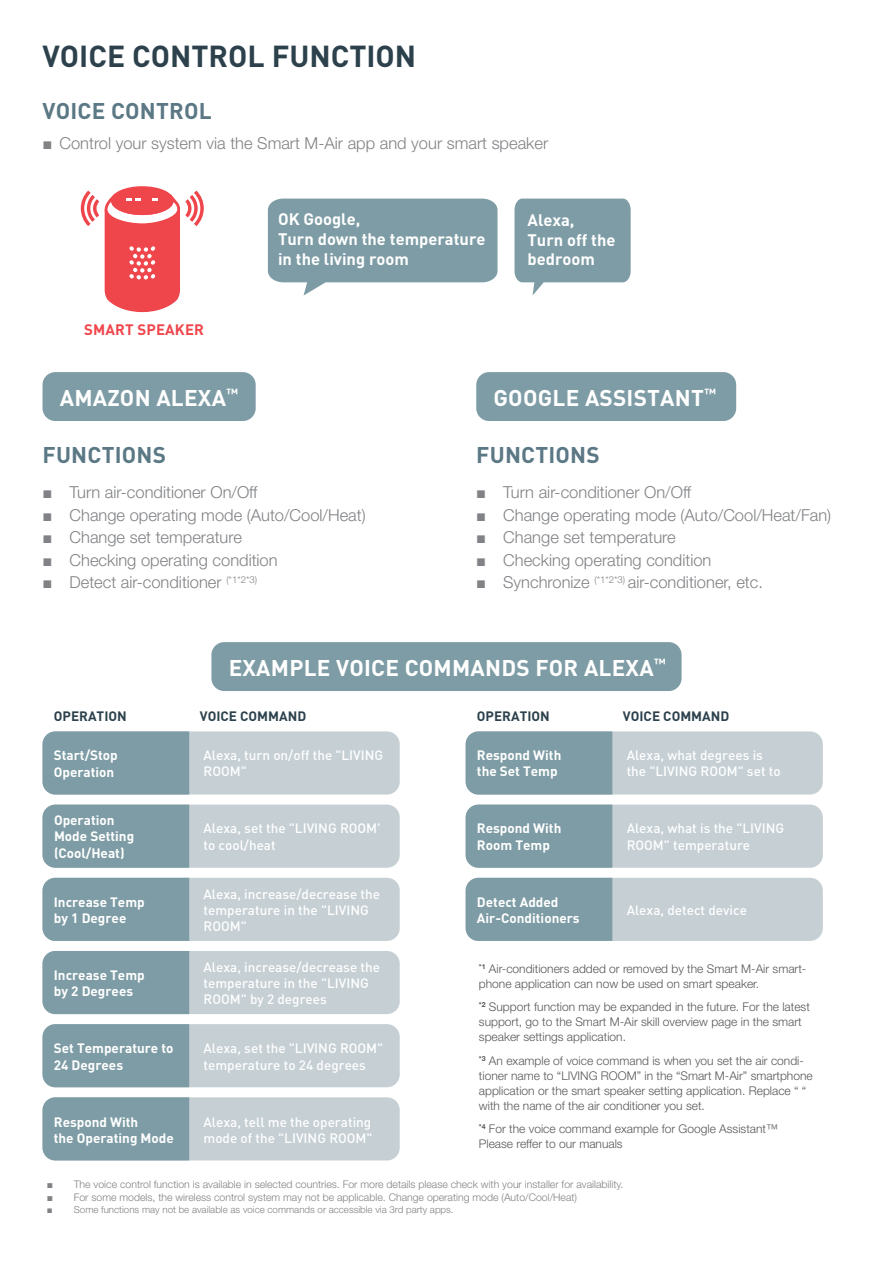
<style>
.page{position:relative;width:893px;height:1263px;background:#fff}
.page>*{position:absolute;margin:0;border:0;box-sizing:border-box;transform-origin:0 0}
.t1{font:700 30px "DIN";color:#2c414c}
._1_18pt_head{font:700 22.5px "DIN";letter-spacing:.01em;color:#fff}
._1_18pt_head-2{font:700 22.5px "DIN";letter-spacing:.01em;color:#5b7885}
.t2{font:300 16.5px "Helvetica Neue LT Std";color:#808285}
.t3{font:700 16.5px/19.8px "DIN";color:#fff}
._1_18pt_head-3{font:700 15px "DIN";letter-spacing:.01em;color:#ef464c}
.t4{font:500 13.5px/16.2px "DIN";color:#fff}
.t5{font:700 13.5px/16.2px "DIN";color:#fff}
.t6{font:700 13.5px "DIN";color:#2c414c}
.t7{font:300 12px/15px "Helvetica Neue LT Std";color:#57585a}
.t8{font:300 10.5px "Helvetica Neue LT Std";color:#808285}
.t9{font:300 9.75px "Helvetica Neue LT Std";color:#808285}
.s1{font-family:"Arial";font-weight:400}
</style>
<div class="page">
<div style="left:43px;top:372px;width:213px;height:49px;background:#7e9ca5;border-radius:13px"></div>
<div style="left:476px;top:372px;width:260px;height:49px;background:#7e9ca5;border-radius:13px"></div>
<svg style="left:81px;top:186px;width:123px;height:127px"></svg>
<svg style="left:268px;top:199px;width:229px;height:97px;background:#90a9b1"></svg>
<svg style="left:514px;top:199px;width:117px;height:97px;background:#91aab2"></svg>
<div style="left:43px;top:731px;width:357px;height:63px;background:#c5cfd4;border-radius:13px"></div>
<div style="left:43px;top:731px;width:146px;height:63px;background:#7e9ca5"></div>
<div style="left:43px;top:1097px;width:357px;height:63px;background:#c5cfd4;border-radius:13px"></div>
<div style="left:43px;top:1097px;width:146px;height:63px;background:#7e9ca5"></div>
<div style="left:43px;top:1024px;width:357px;height:63px;background:#c5cfd4;border-radius:13px"></div>
<div style="left:43px;top:1024px;width:146px;height:63px;background:#7e9ca5"></div>
<div style="left:43px;top:951px;width:357px;height:63px;background:#c5cfd4;border-radius:13px"></div>
<div style="left:43px;top:951px;width:146px;height:63px;background:#7e9ca5"></div>
<div style="left:43px;top:805px;width:357px;height:63px;background:#c5cfd4;border-radius:13px"></div>
<div style="left:43px;top:805px;width:146px;height:63px;background:#7e9ca5"></div>
<div style="left:43px;top:878px;width:357px;height:63px;background:#c5cfd4;border-radius:13px"></div>
<div style="left:43px;top:878px;width:146px;height:63px;background:#7e9ca5"></div>
<div style="left:211px;top:642px;width:471px;height:49px;background:#7e9ca5;border-radius:13px"></div>
<div style="left:466px;top:731px;width:357px;height:63px;background:#c5cfd4;border-radius:13px"></div>
<div style="left:466px;top:731px;width:146px;height:63px;background:#7e9ca5"></div>
<div style="left:466px;top:805px;width:357px;height:63px;background:#c5cfd4;border-radius:13px"></div>
<div style="left:466px;top:805px;width:146px;height:63px;background:#7e9ca5"></div>
<div style="left:466px;top:878px;width:357px;height:63px;background:#c5cfd4;border-radius:13px"></div>
<div style="left:466px;top:878px;width:146px;height:63px;background:#7e9ca5"></div>
<p class="t1" style="left:43px;top:36px;width:375px">VOICE CONTROL FUNCTION</p>
<p class="_1_18pt_head-2" style="left:43px;top:96px;width:171px">VOICE CONTROL</p>
<p class="t2" style="left:43px;top:133px;width:507px"><span class="s1">■</span> Control your system via the Smart M-Air app and your smart speaker</p>
<p class="_1_18pt_head-3" style="left:84px;top:319px;width:122px">SMART SPEAKER</p>
<p class="t3" style="left:278px;top:208px;width:84px">OK Google,</p>
<p class="t3" style="left:278px;top:228px;width:209px">Turn down the temperature in the living room</p>
<p class="t3" style="left:527px;top:209px;width:49px">Alexa,</p>
<p class="t3" style="left:527px;top:229px;width:89px">Turn off the</p>
<p class="t3" style="left:527px;top:249px;width:69px">bedroom</p>
<p class="_1_18pt_head" style="left:60px;top:383px;width:180px">AMAZON ALEXA<sup>™</sup></p>
<p class="_1_18pt_head" style="left:493px;top:383px;width:224px">GOOGLE ASSISTANT<sup>™</sup></p>
<p class="_1_18pt_head-2" style="left:43px;top:440px;width:125px">FUNCTIONS</p>
<p class="_1_18pt_head-2" style="left:476px;top:440px;width:125px">FUNCTIONS</p>
<p class="t2" style="left:43px;top:482px;width:216px"><span class="s1">■</span> Turn air-conditioner On/Off</p>
<p class="t2" style="left:43px;top:505px;width:325px"><span class="s1">■</span> Change operating mode (Auto/Cool/Heat)</p>
<p class="t2" style="left:43px;top:527px;width:201px"><span class="s1">■</span> Change set temperature</p>
<p class="t2" style="left:43px;top:550px;width:237px"><span class="s1">■</span> Checking operating condition</p>
<p class="t2" style="left:43px;top:572px;width:216px"><span class="s1">■</span> Detect air-conditioner <sup>(*1*2*3)</sup></p>
<p class="t2" style="left:476px;top:482px;width:216px"><span class="s1">■</span> Turn air-conditioner On/Off</p>
<p class="t2" style="left:476px;top:505px;width:356px"><span class="s1">■</span> Change operating mode (Auto/Cool/Heat/Fan)</p>
<p class="t2" style="left:476px;top:527px;width:201px"><span class="s1">■</span> Change set temperature</p>
<p class="t2" style="left:476px;top:550px;width:237px"><span class="s1">■</span> Checking operating condition</p>
<p class="t2" style="left:476px;top:572px;width:288px"><span class="s1">■</span> Synchronize <sup>(*1*2*3)</sup> air-conditioner, etc.</p>
<p class="_1_18pt_head" style="left:229px;top:653px;width:439px">EXAMPLE VOICE COMMANDS FOR ALEXA<sup>™</sup></p>
<p class="t6" style="left:54px;top:708px;width:74px">OPERATION</p>
<p class="t6" style="left:200px;top:708px;width:108px">VOICE COMMAND</p>
<p class="t6" style="left:477px;top:708px;width:74px">OPERATION</p>
<p class="t6" style="left:623px;top:708px;width:108px">VOICE COMMAND</p>
<p class="t5" style="left:54px;top:747px;width:65px">Start/Stop<br>Operation</p>
<p class="t4" style="left:204px;top:747px;width:181px">Alexa, turn on/off the "LIVING<br>ROOM"</p>
<p class="t5" style="left:54px;top:811px;width:82px">Operation<br>Mode Setting (Cool/Heat)</p>
<p class="t4" style="left:204px;top:820px;width:179px">Alexa, set the "LIVING ROOM' to cool/heat</p>
<p class="t5" style="left:54px;top:893px;width:92px">Increase Temp by 1 Degree</p>
<p class="t4" style="left:204px;top:885px;width:178px">Alexa, increase/decrease the temperature in the "LIVING<br>ROOM"</p>
<p class="t5" style="left:54px;top:966px;width:92px">Increase Temp by 2 Degrees</p>
<p class="t4" style="left:204px;top:958px;width:178px">Alexa, increase/decrease the temperature in the "LIVING<br>ROOM" by 2 degrees</p>
<p class="t5" style="left:54px;top:1040px;width:121px">Set Temperature to<br>24 Degrees</p>
<p class="t5" style="left:54px;top:1113px;width:86px">Respond With</p>
<p class="t5" style="left:54px;top:1129px;width:122px">the Operating Mode</p>
<p class="t4" style="left:204px;top:1040px;width:181px">Alexa, set the "LIVING ROOM"</p>
<p class="t4" style="left:204px;top:1056px;width:164px">temperature to 24 degrees</p>
<p class="t4" style="left:204px;top:1113px;width:171px">Alexa, tell me the operating mode of the "LIVING ROOM"</p>
<p class="t5" style="left:477px;top:746px;width:86px">Respond With</p>
<p class="t5" style="left:477px;top:763px;width:82px">the Set Temp</p>
<p class="t5" style="left:477px;top:820px;width:86px">Respond With</p>
<p class="t5" style="left:477px;top:836px;width:74px">Room Temp</p>
<p class="t4" style="left:627px;top:747px;width:138px">Alexa, what degrees is</p>
<p class="t4" style="left:627px;top:763px;width:156px">the "LIVING ROOM" set to</p>
<p class="t4" style="left:627px;top:820px;width:159px">Alexa, what is the "LIVING<br>ROOM" temperature</p>
<p class="t5" style="left:477px;top:893px;width:104px">Detect Added<br>Air-Conditioners</p>
<p class="t4" style="left:627px;top:901px;width:122px">Alexa, detect device</p>
<p class="t7" style="left:479px;top:960px;width:329px"><sup>*1</sup> Air-conditioners added or removed by the Smart M-Air smart&shy;phone application can now be used on smart speaker.</p>
<p class="t7" style="left:479px;top:999px;width:333px"><sup>*2</sup> Support function may be expanded in the future. For the latest support, go to the Smart M-Air skill overview page in the smart speaker settings application.</p>
<p class="t7" style="left:479px;top:1052px;width:335px"><sup>*3</sup> An example of voice command is when you set the air condi&shy;tioner name to “LIVING ROOM” in the “Smart M-Air” smartphone application or the smart speaker setting application. Replace “ “ with the name of the air conditioner you set.</p>
<p class="t7" style="left:479px;top:1121px;width:301px"><sup>*4</sup> For the voice command example for Google Assistant™<br>Please reffer to our manuals</p>
<p class="t8" style="left:47px;top:1178px;width:578px"><span class="s1">■</span> The voice control function is available in selected countries. For more details please check with your installer for availability.</p>
<p class="t8" style="left:47px;top:1191px;width:532px"><span class="s1">■</span> For some models, the wireless control system may not be applicable. Change operating mode (Auto/Cool/Heat)</p>
<p class="t9" style="left:47px;top:1204px;width:408px"><span class="s1">■</span> Some functions may not be available as voice commands or accessible via 3rd party apps.</p>
</div>
